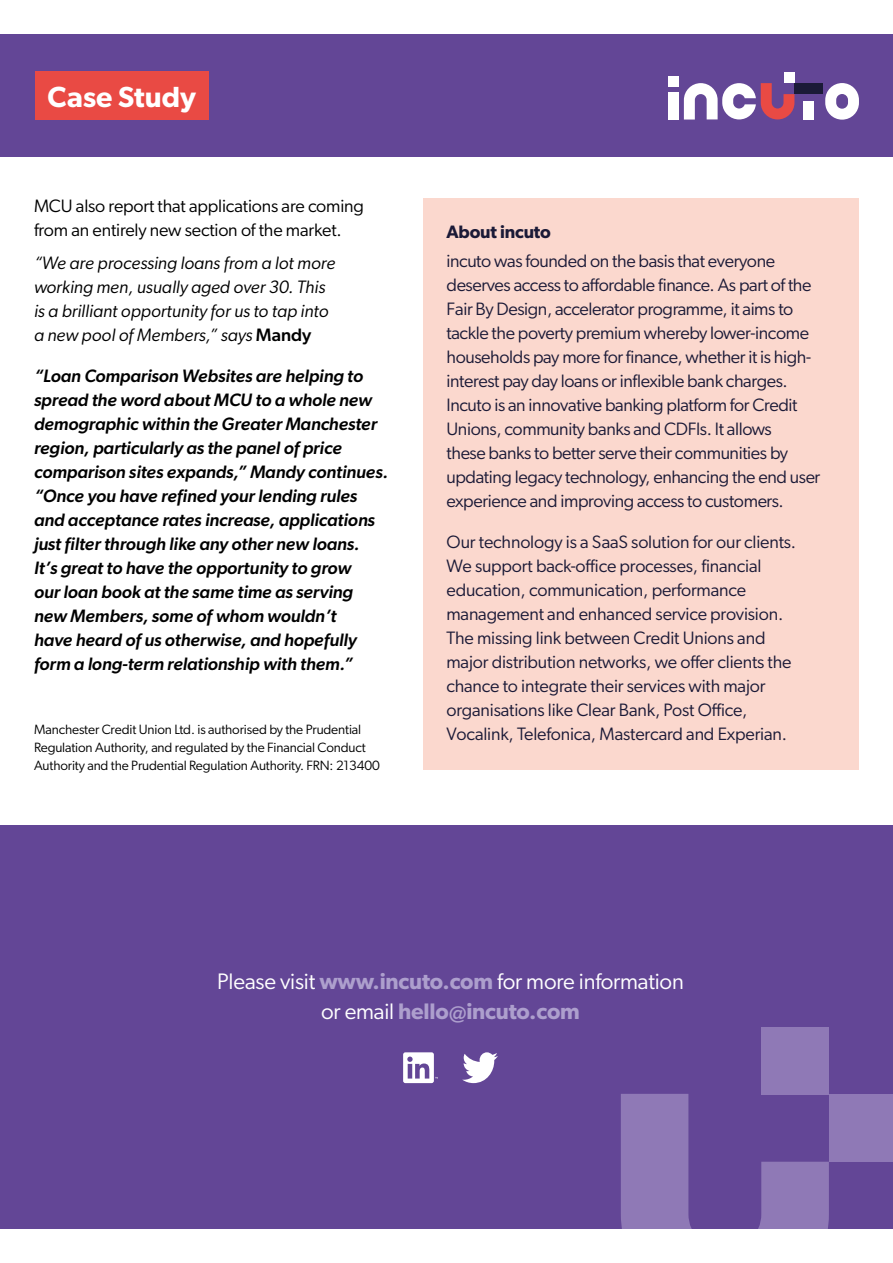
<style>
.page{position:relative;width:893px;height:1263px;background:#fff}
.page>*{position:absolute;margin:0;border:0;box-sizing:border-box;transform-origin:0 0}
.t1{font:600 29.25px "Gibson";color:#fff}
.t2{font:22.5px/30px "Gibson";letter-spacing:-.01em;color:#fff;text-align:center}
.t3{font:18px/24px "Gibson";letter-spacing:-.02em;color:#1b1a37}
.t4{font:italic 500 18px/24px "Gibson";color:#000}
.t5{font:italic 18px/24px "Gibson";color:#000}
.t6{font:18px/24px "Gibson";letter-spacing:-.01em;color:#000}
.t7{font:600 18px "Gibson";letter-spacing:-.01em;color:#1b1a37}
.t8{font:13.5px/18px "Gibson";letter-spacing:-.01em;color:#000}
.s1{font-weight:500;font-style:normal}
.s2{font-weight:600;color:#ad9fcd}
</style>
<div class="page">
<div style="left:424px;top:198px;width:435px;height:572px;background:#fbd8ce"></div>
<div style="left:0;top:34px;width:893px;height:122px;background:#634696"></div>
<div style="left:668px;top:92px;width:11px;height:28px;background:#fff"></div>
<div style="left:803px;top:101px;width:11px;height:18px;background:#fff"></div>
<div style="left:794px;top:83px;width:29px;height:11px;background:#1b1a37"></div>
<svg style="left:825px;top:83px;width:34px;height:37px"></svg>
<div style="left:783px;top:72px;width:11px;height:11px;background:#fff"></div>
<div style="left:668px;top:76px;width:10px;height:11px;background:#fff"></div>
<svg style="left:684px;top:83px;width:110px;height:37px"></svg>
<div style="left:35px;top:71px;width:174px;height:49px;background:#e94a44"></div>
<div style="left:0;top:825px;width:893px;height:404px;background:#634696"></div>
<svg style="left:621px;top:1094px;width:208px;height:135px"></svg>
<div style="left:829px;top:1094px;width:64px;height:68px;background:#8f79b6"></div>
<div style="left:761px;top:1027px;width:68px;height:67px;background:#8f79b6"></div>
<svg style="left:462px;top:1052px;width:36px;height:31px"></svg>
<svg style="left:403px;top:1052px;width:35px;height:31px"></svg>
<h1 class="t1" style="left:48px;top:79px;width:150px">Case Study</h1>
<p class="t6" style="left:34px;top:194px;width:331px">MCU also report that applications are coming from an entirely new section of the market.</p>
<p class="t5" style="left:34px;top:251px;width:303px">“We are processing loans from a lot more working men, usually aged over 30. This is a brilliant opportunity for us to tap into a new pool of Members,” says <span class="s1">Mandy</span></p>
<p class="t4" style="left:34px;top:363px;width:356px">“Loan Comparison Websites are helping to spread the word about MCU to a whole new demographic within the Greater Manchester region, particularly as the panel of price comparison sites expands,” Mandy continues. “Once you have refined your lending rules and acceptance rates increase, applications just filter through like any other new loans.<br>It’s great to have the opportunity to grow<br>our loan book at the same time as serving new Members, some of whom wouldn’t<br>have heard of us otherwise, and hopefully form a long-term relationship with them.”</p>
<p class="t8" style="left:34px;top:720px;width:347px">Manchester Credit Union Ltd. is authorised by the Prudential<br>Regulation Authority, and regulated by the Financial Conduct<br>Authority and the Prudential Regulation Authority. FRN: 213400</p>
<p class="t7" style="left:446px;top:221px;width:106px">About incuto</p>
<p class="t3" style="left:446px;top:248px;width:375px">incuto was founded on the basis that everyone deserves access to affordable finance. As part of the Fair By Design, accelerator programme, it aims to tackle the poverty premium whereby lower-income households pay more for finance, whether it is high&shy;interest pay day loans or inflexible bank charges.<br>Incuto is an innovative banking platform for Credit Unions, community banks and CDFIs. It allows<br>these banks to better serve their communities by updating legacy technology, enhancing the end user experience and improving access to customers.</p>
<p class="t3" style="left:446px;top:529px;width:351px">Our technology is a SaaS solution for our clients.<br>We support back-office processes, financial education, communication, performance management and enhanced service provision.<br>The missing link between Credit Unions and major distribution networks, we offer clients the chance to integrate their services with major organisations like Clear Bank, Post Office, Vocalink, Telefonica, Mastercard and Experian.</p>
<p class="t2" style="left:217px;top:966px;width:468px">Please visit <span class="s2">www.incuto.com</span> for more information or email <span class="s2">hello@incuto.com</span></p>
</div>
